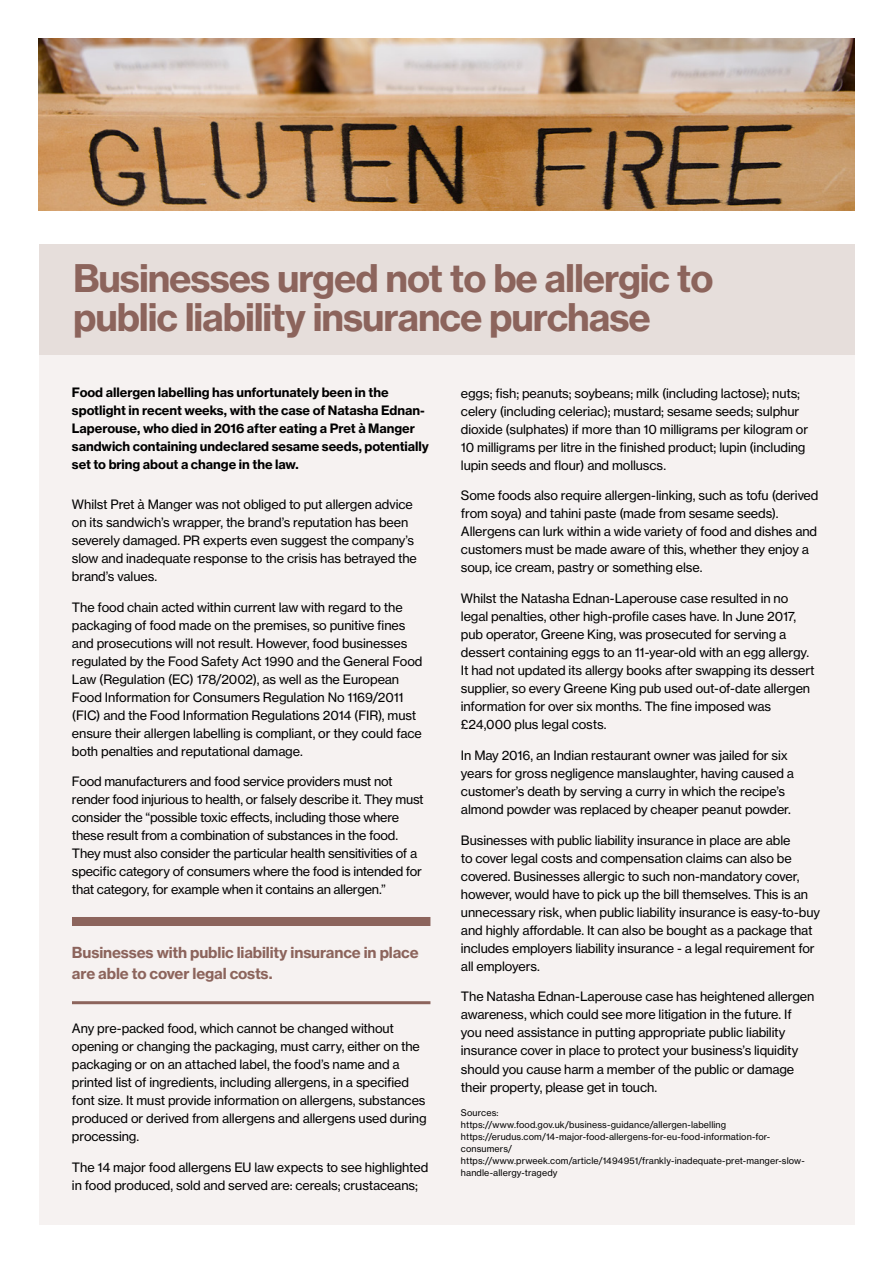
<style>
.page{position:relative;width:893px;height:1263px;background:#fff}
.page>*{position:absolute;margin:0;border:0;box-sizing:border-box;transform-origin:0 0}
.t1{font:37.5px/39px "N Haas Grotesk TX Std 75 Bd";letter-spacing:-.03em;color:#8c645c}
.t2{font:15px/21px "N Haas Grotesk TX Std 75 Bd";letter-spacing:-.01em;color:#8c645c}
.t3{font:12.75px/18px "N Haas Grotesk TX Std 55 Rg";letter-spacing:-.01em;color:#000}
.t4{font:12.75px/18px "N Haas Grotesk TX Std 75 Bd";letter-spacing:-.005em;color:#000}
.t5{font:9px/12px "N Haas Grotesk TX Std 55 Rg";letter-spacing:.015em;color:#000}
</style>
<div class="page">
<img style="left:39px;top:38px;width:816px;height:172px">
<div style="left:39px;top:244px;width:816px;height:111px;background:#e6dedb"></div>
<div style="left:39px;top:355px;width:816px;height:870px;background:#f6f2f1"></div>
<div style="left:72px;top:917px;width:358px;height:9px;background:#8c645c"></div>
<hr style="left:72px;top:1001px;width:358px;height:3px;background:#8c645c">
<h1 class="t1" style="left:73px;top:259px;width:642px">Businesses urged not to be allergic to public liability insurance purchase</h1>
<p class="t4" style="left:72px;top:384px;width:358px">Food allergen labelling has unfortunately been in the spotlight in recent weeks, with the case of Natasha Ednan-Laperouse, who died in 2016 after eating a Pret à Manger sandwich containing undeclared sesame seeds, potentially set to bring about a change in the law.</p>
<p class="t3" style="left:72px;top:495px;width:346px">Whilst Pret à Manger was not obliged to put allergen advice on its sandwich’s wrapper, the brand’s reputation has been severely damaged. PR experts even suggest the company’s slow and inadequate response to the crisis has betrayed the brand’s values.</p>
<p class="t3" style="left:72px;top:598px;width:352px">The food chain acted within current law with regard to the packaging of food made on the premises, so punitive fines and prosecutions will not result. However, food businesses regulated by the Food Safety Act 1990 and the General Food Law (Regulation (EC) 178/2002), as well as the European Food Information for Consumers Regulation No 1169/2011 (FIC) and the Food Information Regulations 2014 (FIR), must ensure their allergen labelling is compliant, or they could face both penalties and reputational damage.</p>
<p class="t3" style="left:72px;top:773px;width:353px">Food manufacturers and food service providers must not render food injurious to health, or falsely describe it. They must consider the “possible toxic effects, including those where these result from a combination of substances in the food.<br>They must also consider the particular health sensitivities of a specific category of consumers where the food is intended for that category, for example when it contains an allergen.”</p>
<p class="t2" style="left:72px;top:942px;width:348px">Businesses with public liability insurance in place are able to cover legal costs.</p>
<p class="t3" style="left:72px;top:1019px;width:356px">Any pre-packed food, which cannot be changed without opening or changing the packaging, must carry, either on the packaging or on an attached label, the food’s name and a printed list of ingredients, including allergens, in a specified font size. It must provide information on allergens, substances produced or derived from allergens and allergens used during processing.</p>
<p class="t3" style="left:72px;top:1158px;width:358px">The 14 major food allergens EU law expects to see highlighted in food produced, sold and served are: cereals; crustaceans;</p>
<p class="t3" style="left:461px;top:384px;width:349px">eggs; fish; peanuts; soybeans; milk (including lactose); nuts; celery (including celeriac); mustard; sesame seeds; sulphur dioxide (sulphates) if more than 10 milligrams per kilogram or 10 milligrams per litre in the finished product; lupin (including lupin seeds and flour) and molluscs.</p>
<p class="t3" style="left:461px;top:487px;width:359px">Some foods also require allergen-linking, such as tofu (derived from soya) and tahini paste (made from sesame seeds).<br>Allergens can lurk within a wide variety of food and dishes and customers must be made aware of this, whether they enjoy a soup, ice cream, pastry or something else.</p>
<p class="t3" style="left:461px;top:589px;width:355px">Whilst the Natasha Ednan-Laperouse case resulted in no legal penalties, other high-profile cases have. In June 2017, pub operator, Greene King, was prosecuted for serving a dessert containing eggs to an 11-year-old with an egg allergy.<br>It had not updated its allergy books after swapping its dessert supplier, so every Greene King pub used out-of-date allergen information for over six months. The fine imposed was £24,000 plus legal costs.</p>
<p class="t3" style="left:461px;top:746px;width:335px">In May 2016, an Indian restaurant owner was jailed for six years for gross negligence manslaughter, having caused a customer’s death by serving a curry in which the recipe’s almond powder was replaced by cheaper peanut powder.</p>
<p class="t3" style="left:461px;top:831px;width:361px">Businesses with public liability insurance in place are able<br>to cover legal costs and compensation claims can also be covered. Businesses allergic to such non-mandatory cover, however, would have to pick up the bill themselves. This is an unnecessary risk, when public liability insurance is easy-to-buy and highly affordable. It can also be bought as a package that includes employers liability insurance - a legal requirement for all employers.</p>
<p class="t3" style="left:461px;top:988px;width:355px">The Natasha Ednan-Laperouse case has heightened allergen awareness, which could see more litigation in the future. If you need assistance in putting appropriate public liability insurance cover in place to protect your business’s liquidity should you cause harm a member of the public or damage their property, please get in touch.</p>
<p class="t5" style="left:461px;top:1107px;width:345px">Sources:<br>https://www.food.gov.uk/business-guidance/allergen-labelling https://erudus.com/14-major-food-allergens-for-eu-food-information-for&shy;consumers/ https://www.prweek.com/article/1494951/frankly-inadequate-pret-manger-slow&shy;handle-allergy-tragedy</p>
</div>
